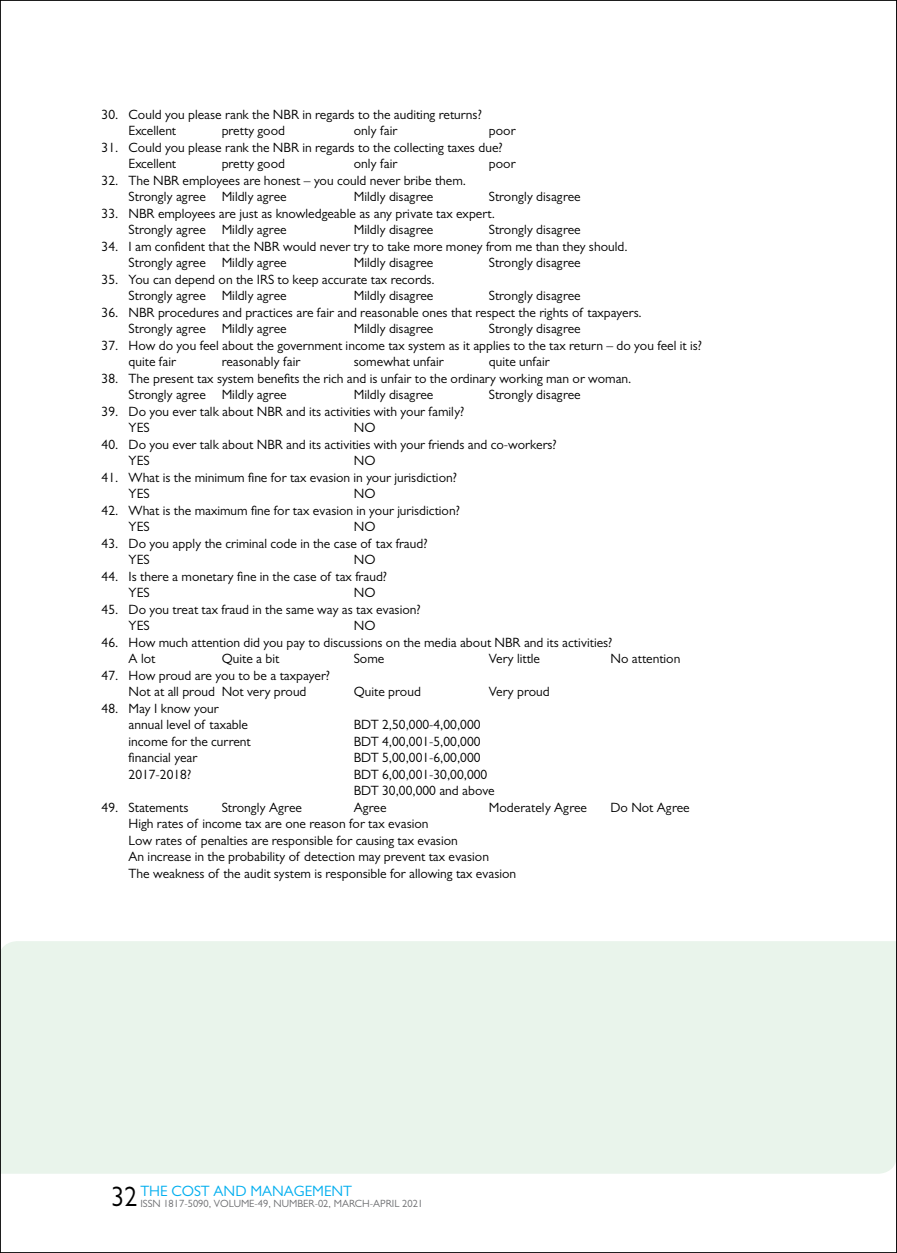
<style>
.page{position:relative;width:897px;height:1253px;background:#fff}
.page>*{position:absolute;margin:0;border:0;box-sizing:border-box;transform-origin:0 0}
.t1{font:15px "Gill Sans";color:#00aeef}
.t2{font:13.5px/16.5px "Gill Sans";color:#000}
.t3{font:10.5px "Gill Sans";color:#6d6e71}
.s1{font-size:28.2px;color:#000}
</style>
<div class="page">
<div style="left:2px;top:941px;width:892px;height:233px;background:#e9f4eb"></div>
<svg style="left:896px;top:0;width:1px;height:1253px"></svg>
<p class="t2" style="left:129px;top:106px;width:355px;text-indent:-27px">30. Could you please rank the NBR in regards to the auditing returns?<br>Excellent</p>
<p class="t2" style="left:222px;top:122px;width:65px">pretty good</p>
<p class="t2" style="left:354px;top:122px;width:45px">only fair</p>
<p class="t2" style="left:489px;top:122px;width:28px">poor</p>
<p class="t2" style="left:129px;top:139px;width:375px;text-indent:-27px">31. Could you please rank the NBR in regards to the collecting taxes due?<br>Excellent</p>
<p class="t2" style="left:222px;top:155px;width:65px">pretty good</p>
<p class="t2" style="left:354px;top:155px;width:45px">only fair</p>
<p class="t2" style="left:489px;top:155px;width:28px">poor</p>
<p class="t2" style="left:129px;top:172px;width:339px;text-indent:-27px">32. The NBR employees are honest – you could never bribe them.<br>Strongly agree Mildly agree</p>
<p class="t2" style="left:354px;top:188px;width:81px">Mildly disagree</p>
<p class="t2" style="left:489px;top:188px;width:93px">Strongly disagree</p>
<p class="t2" style="left:129px;top:205px;width:368px;text-indent:-27px">33. NBR employees are just as knowledgeable as any private tax expert.<br>Strongly agree Mildly agree</p>
<p class="t2" style="left:354px;top:221px;width:81px">Mildly disagree</p>
<p class="t2" style="left:489px;top:221px;width:93px">Strongly disagree</p>
<p class="t2" style="left:129px;top:238px;width:500px;text-indent:-27px">34. I am confident that the NBR would never try to take more money from me than they should.<br>Strongly agree Mildly agree</p>
<p class="t2" style="left:354px;top:254px;width:81px">Mildly disagree</p>
<p class="t2" style="left:489px;top:254px;width:93px">Strongly disagree</p>
<p class="t2" style="left:129px;top:271px;width:307px;text-indent:-27px">35. You can depend on the IRS to keep accurate tax records.<br>Strongly agree Mildly agree</p>
<p class="t2" style="left:354px;top:287px;width:81px">Mildly disagree</p>
<p class="t2" style="left:489px;top:287px;width:93px">Strongly disagree</p>
<p class="t2" style="left:129px;top:304px;width:514px;text-indent:-27px">36. NBR procedures and practices are fair and reasonable ones that respect the rights of taxpayers.<br>Strongly agree Mildly agree</p>
<p class="t2" style="left:354px;top:320px;width:81px">Mildly disagree</p>
<p class="t2" style="left:489px;top:320px;width:93px">Strongly disagree</p>
<p class="t2" style="left:129px;top:337px;width:575px;text-indent:-27px">37. How do you feel about the government income tax system as it applies to the tax return – do you feel it is? quite fair</p>
<p class="t2" style="left:222px;top:353px;width:80px">reasonably fair</p>
<p class="t2" style="left:354px;top:353px;width:91px">somewhat unfair</p>
<p class="t2" style="left:489px;top:353px;width:62px">quite unfair</p>
<p class="t2" style="left:129px;top:370px;width:504px;text-indent:-27px">38. The present tax system benefits the rich and is unfair to the ordinary working man or woman.<br>Strongly agree Mildly agree</p>
<p class="t2" style="left:354px;top:386px;width:81px">Mildly disagree</p>
<p class="t2" style="left:489px;top:386px;width:93px">Strongly disagree</p>
<p class="t2" style="left:129px;top:403px;width:337px;text-indent:-27px">39. Do you ever talk about NBR and its activities with your family?<br>YES</p>
<p class="t2" style="left:354px;top:419px;width:23px">NO</p>
<p class="t2" style="left:129px;top:436px;width:429px;text-indent:-27px">40. Do you ever talk about NBR and its activities with your friends and co-workers?<br>YES</p>
<p class="t2" style="left:354px;top:452px;width:23px">NO</p>
<p class="t2" style="left:129px;top:469px;width:330px;text-indent:-27px">41. What is the minimum fine for tax evasion in your jurisdiction?<br>YES</p>
<p class="t2" style="left:354px;top:485px;width:23px">NO</p>
<p class="t2" style="left:129px;top:502px;width:333px;text-indent:-27px">42. What is the maximum fine for tax evasion in your jurisdiction?<br>YES</p>
<p class="t2" style="left:354px;top:518px;width:23px">NO</p>
<p class="t2" style="left:129px;top:535px;width:300px;text-indent:-27px">43. Do you apply the criminal code in the case of tax fraud?<br>YES</p>
<p class="t2" style="left:354px;top:551px;width:23px">NO</p>
<p class="t2" style="left:129px;top:568px;width:260px;text-indent:-27px">44. Is there a monetary fine in the case of tax fraud?<br>YES</p>
<p class="t2" style="left:354px;top:584px;width:23px">NO</p>
<p class="t2" style="left:129px;top:601px;width:293px;text-indent:-27px">45. Do you treat tax fraud in the same way as tax evasion?<br>YES</p>
<p class="t2" style="left:354px;top:617px;width:23px">NO</p>
<p class="t2" style="left:129px;top:634px;width:485px;text-indent:-27px">46. How much attention did you pay to discussions on the media about NBR and its activities?<br>A lot</p>
<p class="t2" style="left:222px;top:650px;width:59px">Quite a bit</p>
<p class="t2" style="left:354px;top:650px;width:32px">Some</p>
<p class="t2" style="left:489px;top:650px;width:53px">Very little</p>
<p class="t2" style="left:610px;top:650px;width:71px">No attention</p>
<p class="t2" style="left:102px;top:667px;width:230px;text-align:center">47. How proud are you to be a taxpayer?<br>Not at all proud Not very proud</p>
<p class="t2" style="left:354px;top:683px;width:69px">Quite proud</p>
<p class="t2" style="left:489px;top:683px;width:62px">Very proud</p>
<p class="t2" style="left:129px;top:700px;width:121px;text-indent:-27px">48. May I know your annual level of taxable</p>
<p class="t2" style="left:354px;top:716px;width:128px">BDT 2,50,000-4,00,000</p>
<p class="t2" style="left:129px;top:733px;width:124px">income for the current</p>
<p class="t2" style="left:354px;top:733px;width:128px">BDT 4,00,001-5,00,000</p>
<p class="t2" style="left:129px;top:749px;width:70px">financial year</p>
<p class="t2" style="left:354px;top:749px;width:128px">BDT 5,00,001-6,00,000</p>
<p class="t2" style="left:129px;top:766px;width:64px">2017-2018?</p>
<p class="t2" style="left:354px;top:766px;width:142px">BDT 6,00,001-30,00,000<br>BDT 30,00,000 and above</p>
<p class="t2" style="left:102px;top:799px;width:88px">49. Statements</p>
<p class="t2" style="left:222px;top:799px;width:82px">Strongly Agree</p>
<p class="t2" style="left:354px;top:799px;width:34px">Agree</p>
<p class="t2" style="left:489px;top:799px;width:100px">Moderately Agree</p>
<p class="t2" style="left:610px;top:799px;width:81px">Do Not Agree</p>
<p class="t2" style="left:129px;top:815px;width:389px">High rates of income tax are one reason for tax evasion<br>Low rates of penalties are responsible for causing tax evasion<br>An increase in the probability of detection may prevent tax evasion<br>The weakness of the audit system is responsible for allowing tax evasion</p>
<p class="t1" style="left:111px;top:1182px;width:242px"><span class="s1">32</span> THE COST AND MANAGEMENT</p>
<p class="t3" style="left:140px;top:1197px;width:284px">ISSN 1817-5090, VOLUME-49, NUMBER-02, MARCH-APRIL 2021</p>
</div>
